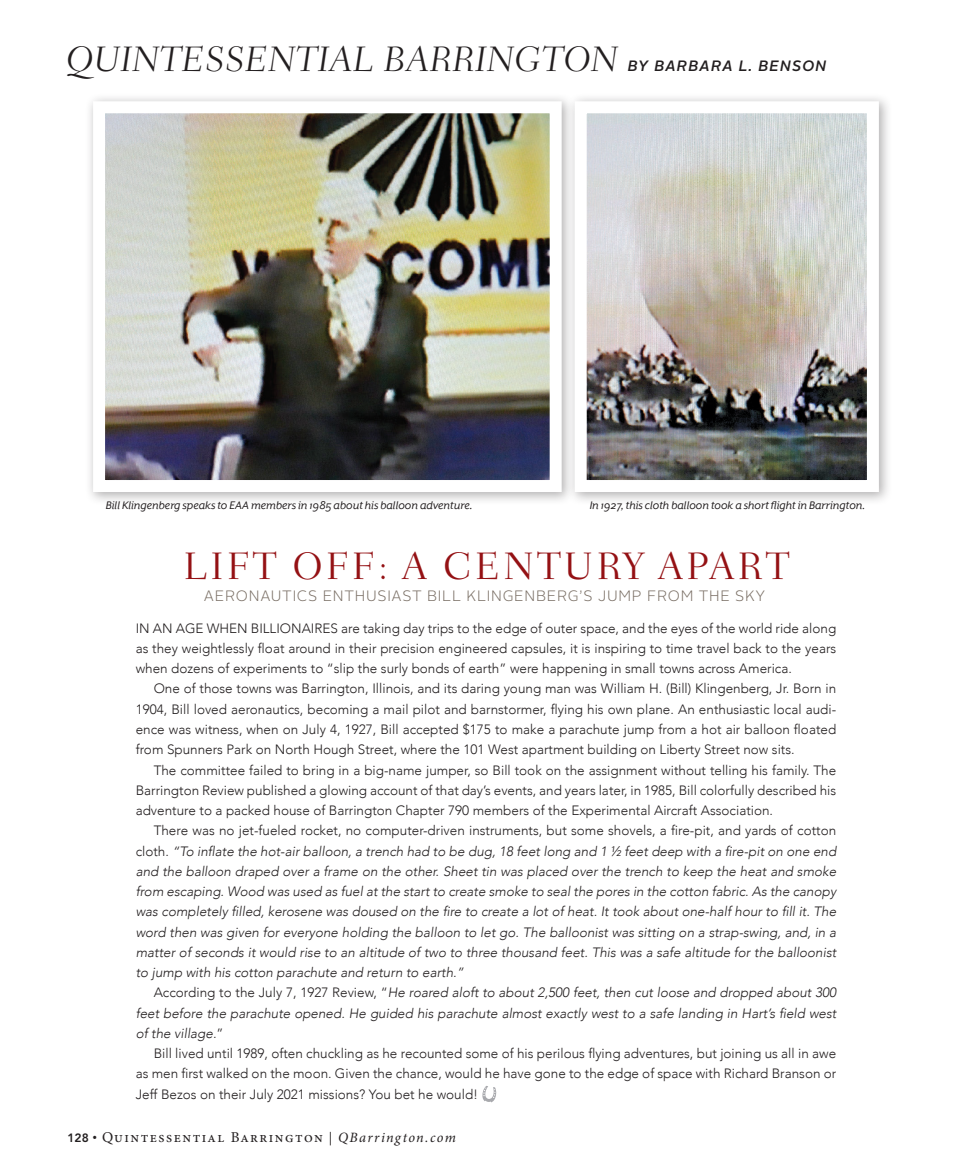
<style>
.page{position:relative;width:972px;height:1175px;background:#fff}
.page>*{position:absolute;margin:0;border:0;box-sizing:border-box;transform-origin:0 0}
.Story-head{font:300 39px "Fairfield LT Std";letter-spacing:.075em;color:#941114}
.New_Department_Head{font:italic 300 36px "Fairfield LT Std";color:#231f20}
.Article-subhead{font:300 15px "Alright Sans";letter-spacing:.05em;color:#796e64}
.t1{font:15px "Minion Pro";letter-spacing:.1em;color:#231f20}
.New_Department_Head-2{font:italic 500 15px "Alright Sans";letter-spacing:.08em;color:#231f20}
.Body-Text-Indent{font:300 13.5px/20.2px "Avenir";color:#231f20;text-align:justify}
.Body-Text-Indent-2{font:italic 300 13.5px/20.2px "Avenir";color:#231f20;text-align:justify}
.Photo-Caption-No-Rul{font:12.75px "Mr Eaves XL San Alt RI";color:#231f20}
.s1{font-style:normal}
.s2{font-family:"Avenir LT Std";font-weight:800;font-size:12px}
.s3{font-size:12px}
.s4{font-size:13.5px}
.s5{font-style:italic;font-size:14.25px}
</style>
<div class="page">
<svg style="left:482px;top:1086px;width:14px;height:16px"></svg>
<div style="left:567px;top:93px;width:325px;height:412px;background:#231f20;opacity:.35"></div>
<img style="left:575px;top:95px;width:310px;height:403px">
<div style="left:85px;top:93px;width:490px;height:412px;background:#231f20;opacity:.35"></div>
<img style="left:87px;top:95px;width:481px;height:403px">
<p class="New_Department_Head" style="left:67px;top:38px;width:553px">QUINTESSENTIAL BARRINGTON</p>
<p class="New_Department_Head-2" style="left:628px;top:55px;width:200px">BY BARBARA L. BENSON</p>
<p class="Photo-Caption-No-Rul" style="left:106px;top:498px;width:368px">Bill Klingenberg speaks to EAA members in 1985 about his balloon adventure.</p>
<p class="Photo-Caption-No-Rul" style="left:590px;top:498px;width:277px">In 1927, this cloth balloon took a short flight in Barrington.</p>
<p class="Story-head" style="left:183px;top:544px;width:608px">LIFT OFF: A CENTURY APART</p>
<p class="Article-subhead" style="left:204px;top:585px;width:563px">AERONAUTICS ENTHUSIAST BILL KLINGENBERG’S JUMP FROM THE SKY</p>
<p class="Body-Text-Indent" style="left:136px;top:618px;width:702px">IN AN AGE WHEN BILLIONAIRES are taking day trips to the edge of outer space, and the eyes of the world ride along as they weightlessly float around in their precision engineered capsules, it is inspiring to time travel back to the years when dozens of experiments to “slip the surly bonds of earth” were happening in small towns across America.</p>
<p class="Body-Text-Indent" style="left:136px;top:678px;width:702px;text-indent:18px">One of those towns was Barrington, Illinois, and its daring young man was William H. (Bill) Klingenberg, Jr. Born in 1904, Bill loved aeronautics, becoming a mail pilot and barnstormer, flying his own plane. An enthusiastic local audi&shy;ence was witness, when on July 4, 1927, Bill accepted $175 to make a parachute jump from a hot air balloon floated from Spunners Park on North Hough Street, where the 101 West apartment building on Liberty Street now sits.</p>
<p class="Body-Text-Indent" style="left:136px;top:759px;width:702px;text-indent:18px">The committee failed to bring in a big-name jumper, so Bill took on the assignment without telling his family. The Barrington Review published a glowing account of that day’s events, and years later, in 1985, Bill colorfully described his adventure to a packed house of Barrington Chapter 790 members of the Experimental Aircraft Association.</p>
<p class="Body-Text-Indent-2" style="left:136px;top:820px;width:702px;text-indent:18px"><span class="s1">There was no jet-fueled rocket, no computer-driven instruments, but some shovels, a fire-pit, and yards of cotton cloth.</span> “To inflate the hot-air balloon, a trench had to be dug, 18 feet long and 1 ½ feet deep with a fire-pit on one end and the balloon draped over a frame on the other. Sheet tin was placed over the trench to keep the heat and smoke from escaping. Wood was used as fuel at the start to create smoke to seal the pores in the cotton fabric. As the canopy was completely filled, kerosene was doused on the fire to create a lot of heat. It took about one-half hour to fill it. The word then was given for everyone holding the balloon to let go. The balloonist was sitting on a strap-swing, and, in a matter of seconds it would rise to an altitude of two to three thousand feet. This was a safe altitude for the balloonist to jump with his cotton parachute and return to earth.”</p>
<p class="Body-Text-Indent-2" style="left:136px;top:982px;width:702px;text-indent:18px"><span class="s1">According to the July 7, 1927 Review, “</span>He roared aloft to about 2,500 feet, then cut loose and dropped about 300 feet before the parachute opened. He guided his parachute almost exactly west to a safe landing in Hart’s field west of the village.<span class="s1">”</span></p>
<p class="Body-Text-Indent" style="left:136px;top:1043px;width:702px;text-indent:18px">Bill lived until 1989, often chuckling as he recounted some of his perilous flying adventures, but joining us all in awe as men first walked on the moon. Given the chance, would he have gone to the edge of space with Richard Branson or Jeff Bezos on their July 2021 missions? You bet he would!</p>
<p class="t1" style="left:68px;top:1126px;width:390px"><span class="s2">128</span> <span class="s3">•</span> Quintessential Barrington <span class="s4">|</span> <span class="s5">QBarrington.com</span></p>
</div>
